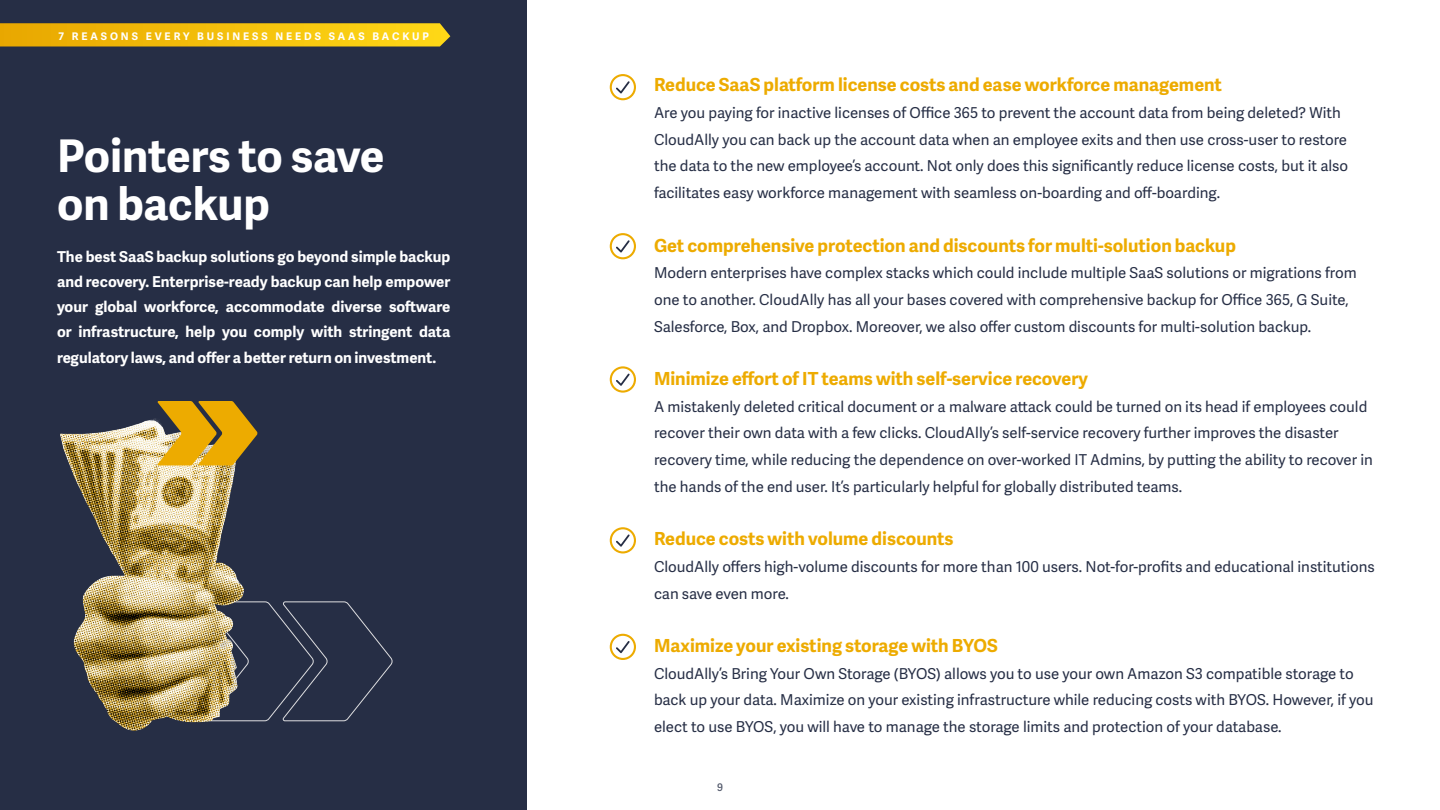
<style>
.page{position:relative;width:1440px;height:810px;background:#fff}
.page>*{position:absolute;margin:0;border:0;box-sizing:border-box;transform-origin:0 0}
.t1{font:700 45px/48px "Adelle Sans";letter-spacing:-.01em;color:#fff}
.t2{font:700 18px "Adelle Sans";color:#edab00}
.t3{font:15px/26.7px "Adelle Sans";color:#262e45}
.t4{font:700 15px/25.2px "Adelle Sans";color:#fff;text-align:justify}
.t5{font:700 10.5px "Adelle Sans";letter-spacing:.28em;color:#fff}
.t6{font:600 10.5px "Adelle Sans";color:#52596b}
</style>
<div class="page">
<div style="left:0;top:0;width:526px;height:810px;background:#262e45"></div>
<svg style="left:0;top:23px;width:450px;height:23px;background:#efbc0c"></svg>
<svg style="left:328px;top:601px;width:65px;height:121px"></svg>
<img style="left:60px;top:418px;width:268px;height:313px">
<svg style="left:157px;top:401px;width:101px;height:65px"></svg>
<div style="left:610px;top:74px;width:26px;height:26px;border:2px solid #edab00;border-radius:50%"></div>
<svg style="left:616px;top:81px;width:14px;height:12px"></svg>
<div style="left:610px;top:233px;width:26px;height:26px;border:2px solid #edab00;border-radius:50%"></div>
<svg style="left:616px;top:240px;width:14px;height:13px"></svg>
<div style="left:610px;top:366px;width:26px;height:27px;border:2px solid #edab00;border-radius:50%"></div>
<svg style="left:616px;top:374px;width:14px;height:12px"></svg>
<div style="left:610px;top:527px;width:26px;height:27px;border:2px solid #edab00;border-radius:50%"></div>
<svg style="left:616px;top:534px;width:14px;height:13px"></svg>
<div style="left:610px;top:634px;width:26px;height:26px;border:2px solid #edab00;border-radius:50%"></div>
<svg style="left:616px;top:641px;width:14px;height:12px"></svg>
<p class="t5" style="left:58px;top:28px;width:372px">7 REASONS EVERY BUSINESS NEEDS SAAS BACKUP</p>
<h1 class="t1" style="left:57px;top:130px;width:329px">Pointers to save on backup</h1>
<p class="t4" style="left:57px;top:243px;width:395px">The best SaaS backup solutions go beyond simple backup and recovery. Enterprise-ready backup can help empower your global workforce, accommodate diverse software or infrastructure, help you comply with stringent data regulatory laws, and offer a better return on investment.</p>
<p class="t2" style="left:654px;top:72px;width:569px">Reduce SaaS platform license costs and ease workforce management</p>
<p class="t3" style="left:654px;top:99px;width:696px">Are you paying for inactive licenses of Office 365 to prevent the account data from being deleted? With CloudAlly you can back up the account data when an employee exits and then use cross-user to restore the data to the new employee’s account. Not only does this significantly reduce license costs, but it also facilitates easy workforce management with seamless on-boarding and off-boarding.</p>
<p class="t2" style="left:654px;top:232px;width:584px">Get comprehensive protection and discounts for multi-solution backup</p>
<p class="t3" style="left:654px;top:259px;width:704px">Modern enterprises have complex stacks which could include multiple SaaS solutions or migrations from one to another. CloudAlly has all your bases covered with comprehensive backup for Office 365, G Suite,<br>Salesforce, Box, and Dropbox. Moreover, we also offer custom discounts for multi-solution backup.</p>
<p class="t2" style="left:654px;top:365px;width:436px">Minimize effort of IT teams with self-service recovery</p>
<p class="t3" style="left:654px;top:393px;width:720px">A mistakenly deleted critical document or a malware attack could be turned on its head if employees could recover their own data with a few clicks. CloudAlly’s self-service recovery further improves the disaster recovery time, while reducing the dependence on over-worked IT Admins, by putting the ability to recover in the hands of the end user. It’s particularly helpful for globally distributed teams.</p>
<p class="t2" style="left:654px;top:526px;width:301px">Reduce costs with volume discounts</p>
<p class="t3" style="left:654px;top:553px;width:722px">CloudAlly offers high-volume discounts for more than 100 users. Not-for-profits and educational institutions can save even more.</p>
<p class="t2" style="left:654px;top:632px;width:345px">Maximize your existing storage with BYOS</p>
<p class="t3" style="left:654px;top:660px;width:721px">CloudAlly’s Bring Your Own Storage (BYOS) allows you to use your own Amazon S3 compatible storage to back up your data. Maximize on your existing infrastructure while reducing costs with BYOS. However, if you elect to use BYOS, you will have to manage the storage limits and protection of your database.</p>
<p class="t6" style="left:717px;top:780px;width:7px">9</p>
</div>
